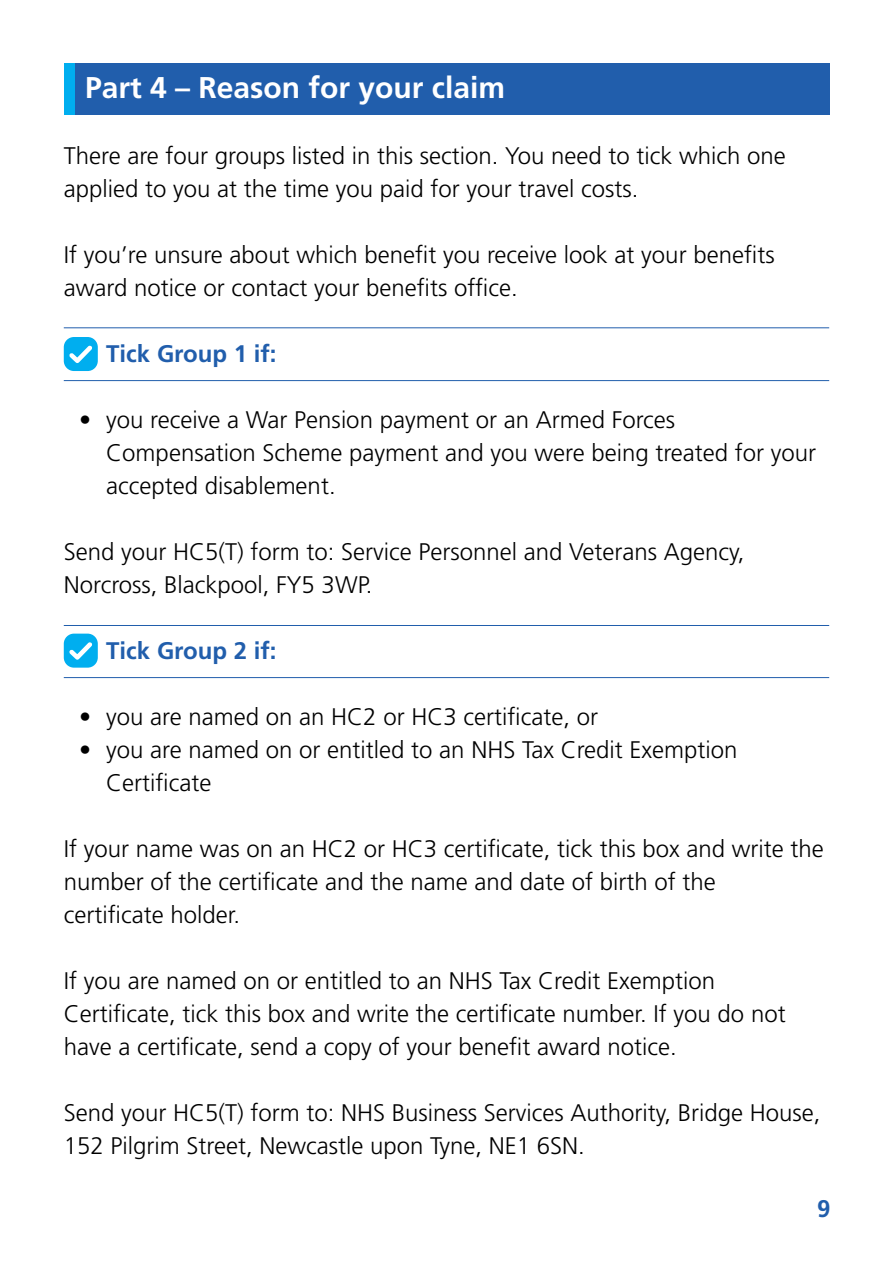
<style>
.page{position:relative;width:893px;height:1263px;background:#fff}
.page>*{position:absolute;margin:0;border:0;box-sizing:border-box;transform-origin:0 0}
.t1{font:700 30px "Frutiger LT Std";color:#fff}
.t2{font:300 24px/33px "Frutiger LT Std";color:#000}
.t3{font:700 24px "Frutiger LT Std";color:#215eac}
</style>
<div class="page">
<div style="left:64px;top:64px;width:766px;height:51px;background:#215eac"></div>
<div style="left:64px;top:64px;width:11px;height:51px;background:#00aeef"></div>
<div style="left:64px;top:337px;width:34px;height:34px;background:#00aeef;border-radius:10px"></div>
<svg style="left:69px;top:346px;width:23px;height:17px"></svg>
<div style="left:64px;top:634px;width:34px;height:34px;background:#00aeef;border-radius:10px"></div>
<svg style="left:69px;top:642px;width:23px;height:18px"></svg>
<hr style="left:64px;top:380px;width:765px;height:1px;background:#215eac">
<hr style="left:64px;top:327px;width:765px;height:1px;background:#215eac">
<hr style="left:64px;top:677px;width:765px;height:1px;background:#215eac">
<hr style="left:64px;top:625px;width:765px;height:1px;background:#215eac">
<p class="t1" style="left:85px;top:70px;width:422px">Part 4 – Reason for your claim</p>
<p class="t2" style="left:64px;top:140px;width:723px">There are four groups listed in this section. You need to tick which one applied to you at the time you paid for your travel costs.</p>
<p class="t2" style="left:64px;top:239px;width:712px">If you’re unsure about which benefit you receive look at your benefits award notice or contact your benefits office.</p>
<p class="t3" style="left:106px;top:340px;width:172px">Tick Group 1 if:</p>
<p class="t2" style="left:106px;top:404px;width:711px;text-indent:-27px">• you receive a War Pension payment or an Armed Forces<br>Compensation Scheme payment and you were being treated for your accepted disablement.</p>
<p class="t2" style="left:64px;top:536px;width:682px">Send your HC5(T) form to: Service Personnel and Veterans Agency,<br>Norcross, Blackpool, FY5 3WP.</p>
<p class="t3" style="left:106px;top:637px;width:172px">Tick Group 2 if:</p>
<p class="t2" style="left:79px;top:701px;width:520px">• you are named on an HC2 or HC3 certificate, or</p>
<p class="t2" style="left:106px;top:734px;width:633px;text-indent:-27px">• you are named on or entitled to an NHS Tax Credit Exemption<br>Certificate</p>
<p class="t2" style="left:64px;top:833px;width:762px">If your name was on an HC2 or HC3 certificate, tick this box and write the number of the certificate and the name and date of birth of the</p>
<p class="t2" style="left:64px;top:899px;width:178px">certificate holder.</p>
<p class="t2" style="left:64px;top:965px;width:653px">If you are named on or entitled to an NHS Tax Credit Exemption</p>
<p class="t2" style="left:64px;top:998px;width:723px">Certificate, tick this box and write the certificate number. If you do not have a certificate, send a copy of your benefit award notice.</p>
<p class="t2" style="left:64px;top:1097px;width:758px">Send your HC5(T) form to: NHS Business Services Authority, Bridge House,<br>152 Pilgrim Street, Newcastle upon Tyne, NE1 6SN.</p>
<p class="t3" style="left:817px;top:1195px;width:15px">9</p>
</div>
